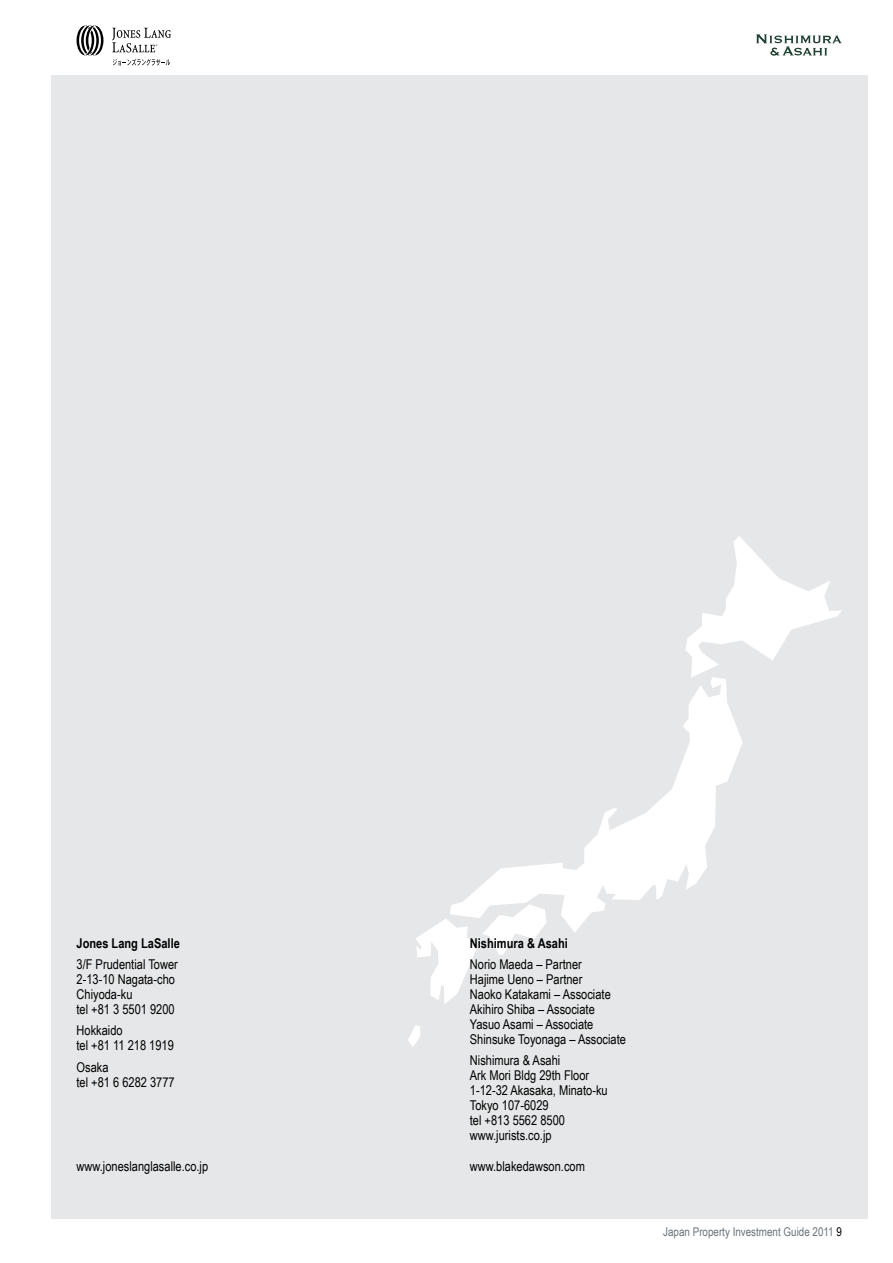
<style>
.page{position:relative;width:893px;height:1263px;background:#fff}
.page>*{position:absolute;margin:0;border:0;box-sizing:border-box;transform-origin:0 0}
.t1{font:13.5px/15px "Arial Narrow";color:#000}
.t2{font:700 13.5px "Arial Narrow";color:#000}
.t3{font:12px "Arial Narrow";color:#69737a}
</style>
<div class="page">
<div style="left:51px;top:75px;width:816px;height:1144px;background:#e6e7e8"></div>
<svg style="left:416px;top:919px;width:60px;height:85px"></svg>
<svg style="left:450px;top:678px;width:293px;height:255px"></svg>
<svg style="left:482px;top:904px;width:65px;height:51px"></svg>
<svg style="left:685px;top:536px;width:156px;height:142px"></svg>
<svg style="left:408px;top:1025px;width:12px;height:22px"></svg>
<svg style="left:756px;top:34px;width:86px;height:22px"></svg>
<svg style="left:113px;top:59px;width:57px;height:7px"></svg>
<svg style="left:77px;top:26px;width:26px;height:29px"></svg>
<svg style="left:112px;top:28px;width:59px;height:24px"></svg>
<p class="t2" style="left:77px;top:932px;width:105px">Jones Lang LaSalle</p>
<p class="t1" style="left:77px;top:956px;width:103px">3/F Prudential Tower<br>2-13-10 Nagata-cho<br>Chiyoda-ku<br>tel +81 3 5501 9200</p>
<p class="t1" style="left:77px;top:1022px;width:99px">Hokkaido<br>tel +81 11 218 1919</p>
<p class="t1" style="left:77px;top:1059px;width:100px">Osaka<br>tel +81 6 6282 3777</p>
<p class="t2" style="left:470px;top:932px;width:100px">Nishimura &amp; Asahi</p>
<p class="t1" style="left:470px;top:956px;width:158px">Norio Maeda – Partner<br>Hajime Ueno – Partner<br>Naoko Katakami – Associate<br>Akihiro Shiba – Associate<br>Yasuo Asami – Associate<br>Shinsuke Toyonaga – Associate</p>
<p class="t1" style="left:470px;top:1052px;width:139px">Nishimura &amp; Asahi<br>Ark Mori Bldg 29th Floor<br>1-12-32 Akasaka, Minato-ku<br>Tokyo 107-6029<br>tel +813 5562 8500 www.jurists.co.jp</p>
<p class="t1" style="left:77px;top:1158px;width:133px">www.joneslanglasalle.co.jp</p>
<p class="t1" style="left:470px;top:1158px;width:117px">www.blakedawson.com</p>
<p class="t3" style="left:663px;top:1223px;width:172px">Japan Property Investment Guide 2011</p>
</div>
